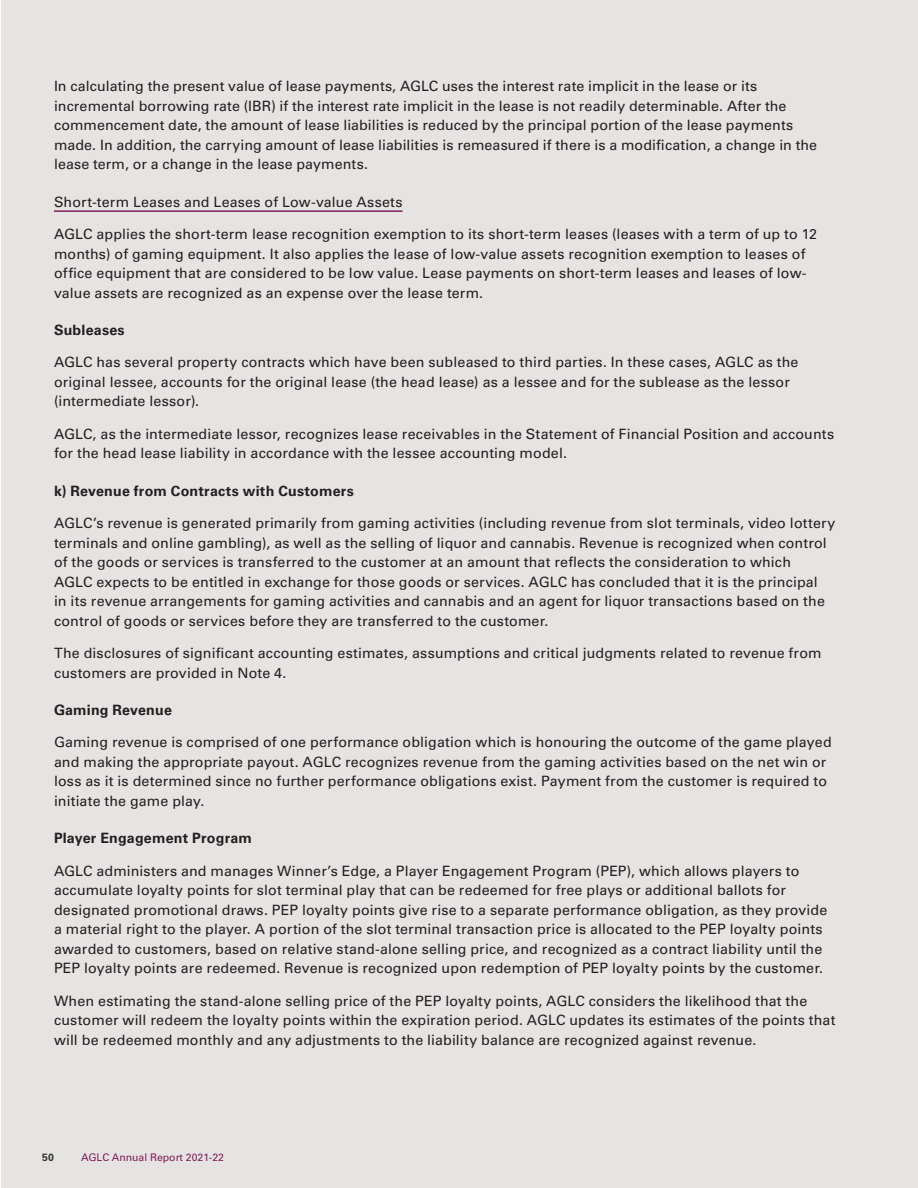
<style>
.page{position:relative;width:918px;height:1188px;background:#fff}
.page>*{position:absolute;margin:0;border:0;box-sizing:border-box;transform-origin:0 0}
.pg_51_Table_Body_-_l{font:14.25px/19.5px "Univers LT Std";letter-spacing:.01em;color:#231f20}
.Table_Body{font:14.25px/19.5px "Univers LT Std";letter-spacing:.01em;color:#231f20}
.Table_Body-2{font:700 14.25px "Univers LT Std";letter-spacing:.015em;color:#231f20}
.t1{font:10.5px "Univers LT Std";color:#811c59}
.t2{font:700 10.5px "Univers LT Std";color:#323332}
</style>
<div class="page">
<div style="left:2px;top:0;width:916px;height:1188px;background:#e6e4e3"></div>
<hr style="left:54px;top:210px;width:349px;height:2px;background:#811c59">
<p class="pg_51_Table_Body_-_l" style="left:54px;top:77px;width:765px">In calculating the present value of lease payments, AGLC uses the interest rate implicit in the lease or its incremental borrowing rate (IBR) if the interest rate implicit in the lease is not readily determinable. After the commencement date, the amount of lease liabilities is reduced by the principal portion of the lease payments made. In addition, the carrying amount of lease liabilities is remeasured if there is a modification, a change in the lease term, or a change in the lease payments.</p>
<p class="Table_Body" style="left:54px;top:192px;width:350px">Short-term Leases and Leases of Low-value Assets</p>
<p class="pg_51_Table_Body_-_l" style="left:54px;top:224px;width:765px">AGLC applies the short-term lease recognition exemption to its short-term leases (leases with a term of up to 12 months) of gaming equipment. It also applies the lease of low-value assets recognition exemption to leases of office equipment that are considered to be low value. Lease payments on short-term leases and leases of low&shy;value assets are recognized as an expense over the lease term.</p>
<p class="Table_Body-2" style="left:54px;top:321px;width:72px">Subleases</p>
<p class="Table_Body" style="left:54px;top:353px;width:746px">AGLC has several property contracts which have been subleased to third parties. In these cases, AGLC as the original lessee, accounts for the original lease (the head lease) as a lessee and for the sublease as the lessor (intermediate lessor).</p>
<p class="pg_51_Table_Body_-_l" style="left:54px;top:424px;width:782px">AGLC, as the intermediate lessor, recognizes lease receivables in the Statement of Financial Position and accounts for the head lease liability in accordance with the lessee accounting model.</p>
<p class="Table_Body-2" style="left:54px;top:482px;width:301px">k) Revenue from Contracts with Customers</p>
<p class="Table_Body" style="left:54px;top:513px;width:783px">AGLC’s revenue is generated primarily from gaming activities (including revenue from slot terminals, video lottery terminals and online gambling), as well as the selling of liquor and cannabis. Revenue is recognized when control of the goods or services is transferred to the customer at an amount that reflects the consideration to which<br>AGLC expects to be entitled in exchange for those goods or services. AGLC has concluded that it is the principal<br>in its revenue arrangements for gaming activities and cannabis and an agent for liquor transactions based on the control of goods or services before they are transferred to the customer.</p>
<p class="pg_51_Table_Body_-_l" style="left:54px;top:643px;width:769px">The disclosures of significant accounting estimates, assumptions and critical judgments related to revenue from customers are provided in Note 4.</p>
<p class="Table_Body-2" style="left:54px;top:701px;width:119px">Gaming Revenue</p>
<p class="pg_51_Table_Body_-_l" style="left:54px;top:733px;width:779px">Gaming revenue is comprised of one performance obligation which is honouring the outcome of the game played and making the appropriate payout. AGLC recognizes revenue from the gaming activities based on the net win or loss as it is determined since no further performance obligations exist. Payment from the customer is required to initiate the game play.</p>
<p class="Table_Body-2" style="left:54px;top:830px;width:199px">Player Engagement Program</p>
<p class="Table_Body" style="left:54px;top:861px;width:775px">AGLC administers and manages Winner’s Edge, a Player Engagement Program (PEP), which allows players to accumulate loyalty points for slot terminal play that can be redeemed for free plays or additional ballots for designated promotional draws. PEP loyalty points give rise to a separate performance obligation, as they provide a material right to the player. A portion of the slot terminal transaction price is allocated to the PEP loyalty points awarded to customers, based on relative stand-alone selling price, and recognized as a contract liability until the PEP loyalty points are redeemed. Revenue is recognized upon redemption of PEP loyalty points by the customer.</p>
<p class="pg_51_Table_Body_-_l" style="left:54px;top:991px;width:783px">When estimating the stand-alone selling price of the PEP loyalty points, AGLC considers the likelihood that the customer will redeem the loyalty points within the expiration period. AGLC updates its estimates of the points that will be redeemed monthly and any adjustments to the liability balance are recognized against revenue.</p>
<p class="t2" style="left:42px;top:1151px;width:13px">50</p>
<p class="t1" style="left:81px;top:1151px;width:145px">AGLC Annual Report 2021-22</p>
</div>
